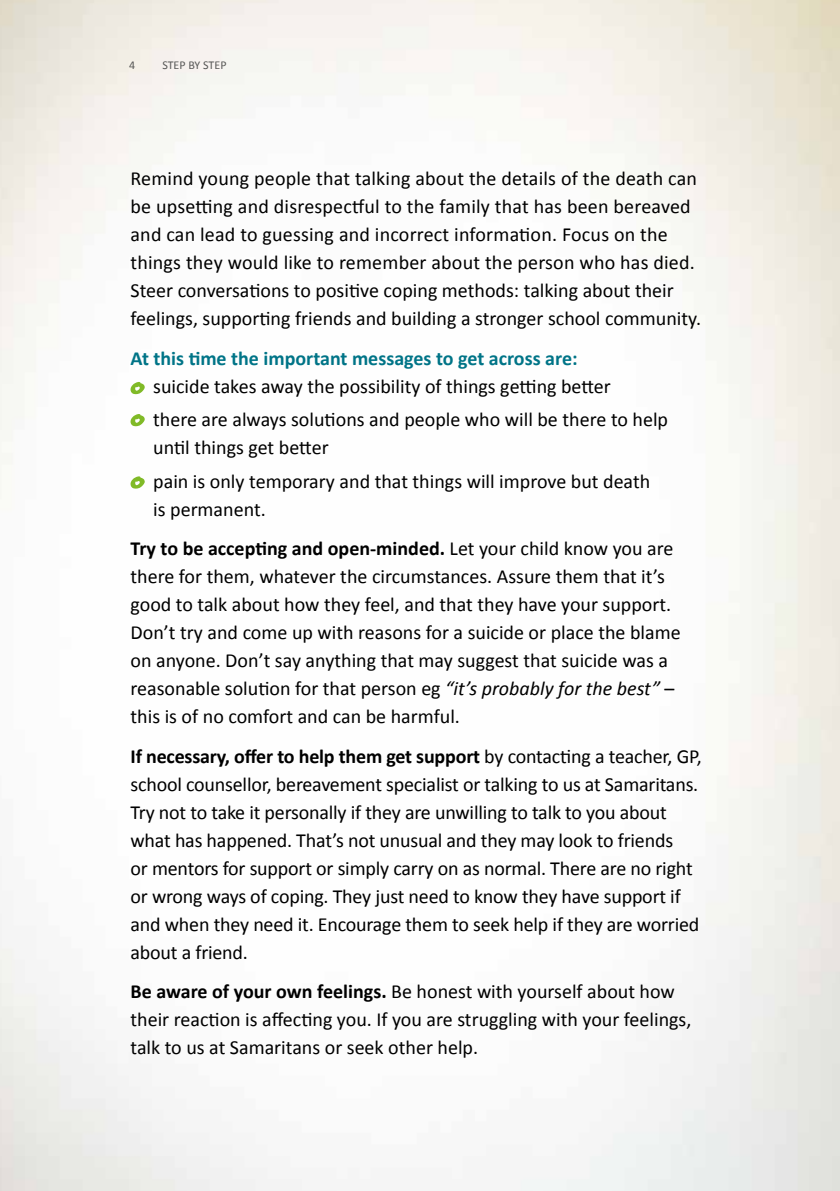
<style>
.page{position:relative;width:840px;height:1191px;background:#fff}
.page>*{position:absolute;margin:0;border:0;box-sizing:border-box;transform-origin:0 0}
.t1{font:20px/28px "Calibri";color:#000}
.t2{font:700 20px "Calibri";color:#007487}
.t3{font:12px "Calibri";color:#575756}
.s1{font-weight:700}
.s2{font-style:italic}
</style>
<div class="page">
<svg style="left:130px;top:382px;width:15px;height:12px"></svg>
<svg style="left:130px;top:414px;width:15px;height:12px"></svg>
<svg style="left:130px;top:476px;width:15px;height:13px"></svg>
<p class="t3" style="left:129px;top:57px;width:8px">4</p>
<p class="t3" style="left:162px;top:57px;width:66px">STEP BY STEP</p>
<p class="t1" style="left:130px;top:165px;width:571px">Remind young people that talking about the details of the death can be upsetting and disrespectful to the family that has been bereaved and can lead to guessing and incorrect information. Focus on the things they would like to remember about the person who has died.<br>Steer conversations to positive coping methods: talking about their feelings, supporting friends and building a stronger school community.</p>
<p class="t2" style="left:130px;top:345px;width:448px">At this time the important messages to get across are:</p>
<p class="t1" style="left:153px;top:369px;width:516px;line-height:33.6px">suicide takes away the possibility of things getting better<br>there are always solutions and people who will be there to help</p>
<p class="t1" style="left:153px;top:431px;width:498px;line-height:33.6px">until things get better<br>pain is only temporary and that things will improve but death</p>
<p class="t1" style="left:130px;top:489px;width:544px;line-height:39.4px;text-indent:23px">is permanent.<br><span class="s1">Try to be accepting and open-minded.</span> Let your child know you are</p>
<p class="t1" style="left:130px;top:563px;width:551px">there for them, whatever the circumstances. Assure them that it’s good to talk about how they feel, and that they have your support.<br>Don’t try and come up with reasons for a suicide or place the blame on anyone. Don’t say anything that may suggest that suicide was a reasonable solution for that person eg <span class="s2">“it’s probably for the best”</span> – this is of no comfort and can be harmful.</p>
<p class="t1" style="left:130px;top:742px;width:572px"><span class="s1">If necessary, offer to help them get support</span> by contacting a teacher, GP, school counsellor, bereavement specialist or talking to us at Samaritans.<br>Try not to take it personally if they are unwilling to talk to you about what has happened. That’s not unusual and they may look to friends<br>or mentors for support or simply carry on as normal. There are no right or wrong ways of coping. They just need to know they have support if and when they need it. Encourage them to seek help if they are worried about a friend.</p>
<p class="t1" style="left:130px;top:977px;width:562px"><span class="s1">Be aware of your own feelings.</span> Be honest with yourself about how their reaction is affecting you. If you are struggling with your feelings, talk to us at Samaritans or seek other help.</p>
</div>
